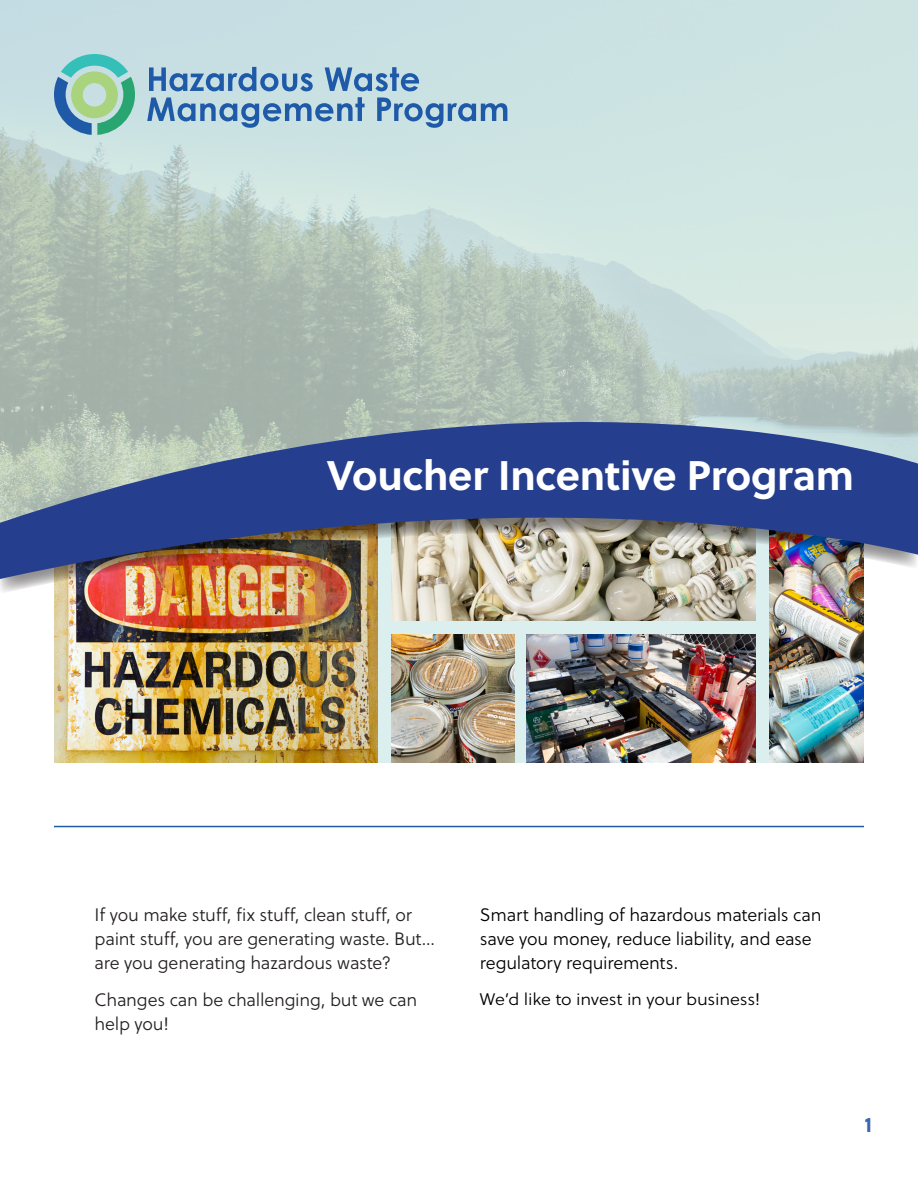
<style>
.page{position:relative;width:918px;height:1188px;background:#fff}
.page>*{position:absolute;margin:0;border:0;box-sizing:border-box;transform-origin:0 0}
.Body_copy{font:700 41.25px "Soleil";letter-spacing:-.01em;color:#fff}
.Heading1{font:700 21px "Soleil";color:#3b65af}
.Body_copy-2{font:18px/24px "Soleil Lt";letter-spacing:-.01em;color:#231f20}
.t1{font:18px/24px "Soleil Lt";letter-spacing:-.015em;color:#000}
.t2{font:16.8px "Soleil Lt";letter-spacing:-.015em;color:#000;scale:1.08 1}
</style>
<div class="page">
<div style="left:54px;top:459px;width:810px;height:304px;background:#daefee"></div>
<img style="left:0;top:0;width:918px;height:338px">
<svg style="left:147px;top:67px;width:360px;height:61px;background:#9bbcd2"></svg>
<svg style="left:54px;top:54px;width:81px;height:81px;background:#89c2b5"></svg>
<img style="left:54px;top:594px;width:324px;height:169px">
<img style="left:392px;top:594px;width:364px;height:27px">
<img style="left:392px;top:634px;width:122px;height:129px">
<img style="left:770px;top:594px;width:94px;height:169px">
<img style="left:0;top:579px;width:864px;height:15px">
<img style="left:526px;top:634px;width:230px;height:129px">
<img style="left:0;top:338px;width:918px;height:241px">
<hr style="left:54px;top:826px;width:810px;height:1px;background:#1f5aa8">
<p class="Body_copy" style="left:327px;top:443px;width:529px">Voucher Incentive Program</p>
<p class="Body_copy-2" style="left:94px;top:902px;width:342px">If you make stuff, fix stuff, clean stuff, or paint stuff, you are generating waste. But... are you generating hazardous waste?</p>
<p class="Body_copy-2" style="left:94px;top:988px;width:324px">Changes can be challenging, but we can help you!</p>
<p class="t1" style="left:480px;top:902px;width:343px">Smart handling of hazardous materials can save you money, reduce liability, and ease regulatory requirements.</p>
<p class="t2" style="left:480px;top:987px;width:261px">We’d like to invest in your business!</p>
<p class="Heading1" style="left:865px;top:1109px;width:9px">1</p>
</div>
